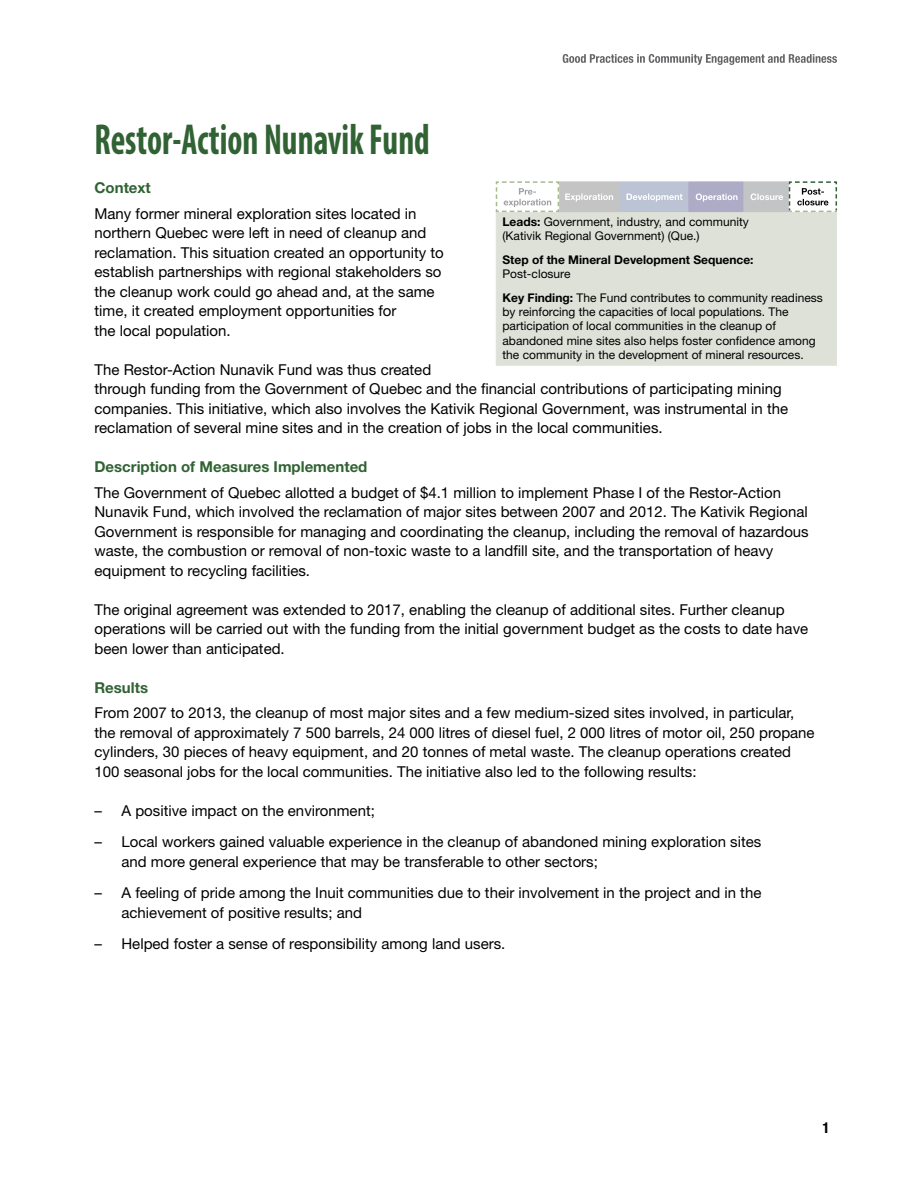
<style>
.page{position:relative;width:918px;height:1188px;background:#fff}
.page>*{position:absolute;margin:0;border:0;box-sizing:border-box;transform-origin:0 0}
.t1{font:700 condensed 43.5px "Myriad Pro";color:#316233;scale:.8 1}
.t2{font:15px/19.5px "Helvetica Neue LT Std";color:#000}
.t3{font:700 15px "Helvetica Neue LT Std";color:#316233}
.t4{font:700 condensed 15px "Helvetica Neue LT Std";color:#000}
.t5{font:12px/14.4px "Helvetica Neue LT Std";color:#000}
.t6{font:700 12px/14.4px "Helvetica Neue LT Std";color:#000}
.s1{font-weight:700}
.s2{font-weight:400}
</style>
<div class="page">
<svg style="left:563px;top:54px;width:274px;height:11px"></svg>
<div style="left:558px;top:182px;width:62px;height:29px;background:#c5c4c4"></div>
<div style="left:620px;top:182px;width:69px;height:29px;background:#bbc3d5"></div>
<div style="left:689px;top:182px;width:55px;height:29px;background:#aeabc7"></div>
<div style="left:744px;top:182px;width:46px;height:29px;background:#c2c4c6"></div>
<div style="left:497px;top:211px;width:339px;height:154px;background:#dde1d8"></div>
<hr style="left:836px;top:212px;width:1px;height:152px;background:#dfe3db">
<hr style="left:496px;top:212px;width:1px;height:152px;background:#dfe3db">
<hr style="left:496px;top:364px;width:62px;height:2px;background:#dfe3db">
<hr style="left:558px;top:364px;width:62px;height:2px;background:#dfe3db">
<hr style="left:620px;top:364px;width:69px;height:2px;background:#dfe3db">
<hr style="left:689px;top:364px;width:55px;height:2px;background:#dfe3db">
<hr style="left:744px;top:364px;width:46px;height:2px;background:#dfe3db">
<hr style="left:790px;top:364px;width:47px;height:2px;background:#dfe3db">
<hr style="left:559px;top:181px;width:60px;height:2px;background:#c5c4c4">
<hr style="left:688px;top:181px;width:55px;height:2px;background:#aeabc7">
<hr style="left:688px;top:183px;width:2px;height:28px;background:#aeabc7">
<hr style="left:619px;top:181px;width:69px;height:2px;background:#bbc3d5">
<hr style="left:619px;top:183px;width:2px;height:28px;background:#bbc3d5">
<hr style="left:743px;top:181px;width:46px;height:2px;background:#c2c4c6">
<hr style="left:743px;top:183px;width:2px;height:28px;background:#c2c4c6">
<hr style="left:559px;top:211px;width:60px;height:1px;background:#c5c4c4">
<hr style="left:619px;top:211px;width:69px;height:1px;background:#bbc3d5">
<hr style="left:688px;top:211px;width:55px;height:1px;background:#aeabc7">
<hr style="left:743px;top:211px;width:47px;height:1px;background:#c2c4c6">
<svg style="left:495px;top:181px;width:118px;height:32px"></svg>
<svg style="left:626px;top:194px;width:57px;height:8px"></svg>
<svg style="left:696px;top:193px;width:42px;height:9px"></svg>
<svg style="left:751px;top:181px;width:87px;height:31px"></svg>
<h1 class="t1" style="left:94px;top:112px;width:421px">Restor-Action Nunavik Fund</h1>
<h2 class="t3" style="left:94px;top:178px;width:58px">Context</h2>
<p class="t2" style="left:94px;top:203px;width:351px">Many former mineral exploration sites located in northern Quebec were left in need of cleanup and reclamation. This situation created an opportunity to establish partnerships with regional stakeholders so the cleanup work could go ahead and, at the same time, it created employment opportunities for<br>the local population.</p>
<p class="t2" style="left:94px;top:359px;width:695px">The Restor-Action Nunavik Fund was thus created<br>through funding from the Government of Quebec and the financial contributions of participating mining companies. This initiative, which also involves the Kativik Regional Government, was instrumental in the reclamation of several mine sites and in the creation of jobs in the local communities.</p>
<h2 class="t3" style="left:94px;top:457px;width:274px">Description of Measures Implemented</h2>
<p class="t2" style="left:94px;top:482px;width:716px">The Government of Quebec allotted a budget of $4.1 million to implement Phase I of the Restor-Action Nunavik Fund, which involved the reclamation of major sites between 2007 and 2012. The Kativik Regional Government is responsible for managing and coordinating the cleanup, including the removal of hazardous waste, the combustion or removal of non-toxic waste to a landfill site, and the transportation of heavy equipment to recycling facilities.</p>
<p class="t2" style="left:94px;top:599px;width:715px">The original agreement was extended to 2017, enabling the cleanup of additional sites. Further cleanup operations will be carried out with the funding from the initial government budget as the costs to date have been lower than anticipated.</p>
<h2 class="t3" style="left:94px;top:678px;width:55px">Results</h2>
<p class="t2" style="left:94px;top:703px;width:722px">From 2007 to 2013, the cleanup of most major sites and a few medium-sized sites involved, in particular, the removal of approximately 7 500 barrels, 24 000 litres of diesel fuel, 2 000 litres of motor oil, 250 propane cylinders, 30 pieces of heavy equipment, and 20 tonnes of metal waste. The cleanup operations created 100 seasonal jobs for the local communities. The initiative also led to the following results:</p>
<p class="t2" style="left:94px;top:800px;width:282px">– A positive impact on the environment;</p>
<p class="t2" style="left:122px;top:832px;width:641px;text-indent:-27px">– Local workers gained valuable experience in the cleanup of abandoned mining exploration sites and more general experience that may be transferable to other sectors;</p>
<p class="t2" style="left:122px;top:883px;width:641px;text-indent:-27px">– A feeling of pride among the Inuit communities due to their involvement in the project and in the achievement of positive results; and</p>
<p class="t2" style="left:94px;top:934px;width:412px">– Helped foster a sense of responsibility among land users.</p>
<p class="t5" style="left:503px;top:214px;width:248px"><span class="s1">Leads:</span> Government, industry, and community (Kativik Regional Government) (Que.)</p>
<p class="t6" style="left:503px;top:252px;width:253px">Step of the Mineral Development Sequence:<br><span class="s2">Post-closure</span></p>
<p class="t5" style="left:503px;top:290px;width:322px"><span class="s1">Key Finding:</span> The Fund contributes to community readiness by reinforcing the capacities of local populations. The participation of local communities in the cleanup of abandoned mine sites also helps foster confidence among the community in the development of mineral resources.</p>
<p class="t4" style="left:823px;top:1118px;width:9px">1</p>
</div>
